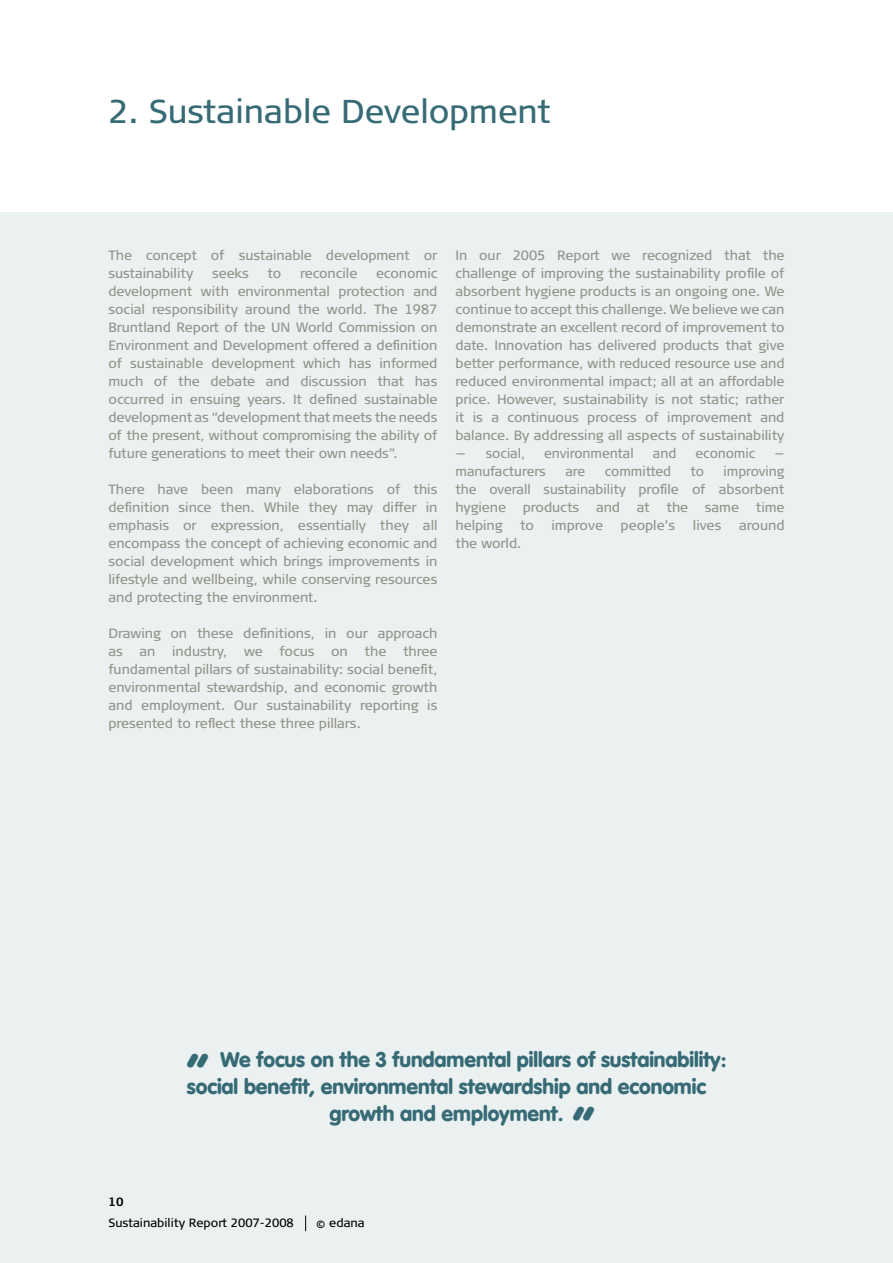
<style>
.page{position:relative;width:893px;height:1263px;background:#fff}
.page>*{position:absolute;margin:0;border:0;box-sizing:border-box;transform-origin:0 0}
.t1{font:900 45px "VAG Rounded";color:#366b76}
.t2{font:33px "Signa Column";color:#366b76}
.t3{font:900 21px "VAG Rounded";letter-spacing:-.005em;color:#366b76}
.t4{font:13.5px/18px "Signa Column";letter-spacing:-.005em;color:#939389;text-align:justify}
.t5{font:12px "Signa Column";color:#000}
.t6{font:700 12px "Signa Column";color:#000}
.s1{font-size:10.5px}
</style>
<div class="page">
<div style="left:0;top:213px;width:893px;height:1050px;background:#ebf0f1"></div>
<svg style="left:305px;top:1215px;width:1px;height:16px"></svg>
<h2 class="t2" style="left:108px;top:93px;width:444px">2. Sustainable Development</h2>
<p class="t4" style="left:108px;top:246px;width:331px">The concept of sustainable development or sustainability</p>
<p class="t4" style="left:108px;top:264px;width:331px;text-indent:268px">economic development with environmental protection and social responsibility around the world. The 1987<br>Bruntland Report of the UN World Commission on Environment and Development offered a definition of sustainable development which has informed much of the debate and discussion that has occurred in ensuing years. It defined sustainable development as “development that meets the needs of the present, without compromising the ability of future generations to meet their own needs”.</p>
<p class="t4" style="left:108px;top:480px;width:331px">There have been many elaborations of this definition since then. While they may differ in emphasis or expression, essentially they all encompass the concept of achieving economic and social development which brings improvements in lifestyle and wellbeing, while conserving resources and protecting the environment.</p>
<p class="t4" style="left:108px;top:624px;width:331px">Drawing on these definitions, in our approach as an industry, we focus on the three fundamental pillars of sustainability: social benefit, environmental stewardship, and economic growth and employment. Our sustainability reporting is presented to reflect these three pillars.</p>
<p class="t4" style="left:212px;top:264px;width:38px">seeks</p>
<p class="t4" style="left:268px;top:264px;width:15px">to</p>
<p class="t4" style="left:300px;top:264px;width:59px">reconcile</p>
<p class="t4" style="left:455px;top:246px;width:331px">In our 2005 Report we recognized that the challenge of improving the sustainability profile of absorbent hygiene products is an ongoing one. We continue to accept this challenge. We believe we can demonstrate an excellent record of improvement to date. Innovation has delivered products that give better performance, with reduced resource use and reduced environmental impact; all at an affordable price. However, sustainability is not static; rather it is a continuous process of improvement and balance. By addressing all aspects of sustainability</p>
<p class="t4" style="left:455px;top:444px;width:71px">— social,</p>
<p class="t4" style="left:544px;top:444px;width:91px">environmental</p>
<p class="t4" style="left:653px;top:444px;width:25px">and</p>
<p class="t4" style="left:696px;top:444px;width:61px">economic</p>
<p class="t4" style="left:774px;top:444px;width:12px">—</p>
<p class="t4" style="left:455px;top:462px;width:92px">manufacturers</p>
<p class="t4" style="left:565px;top:462px;width:21px">are</p>
<p class="t4" style="left:605px;top:462px;width:68px">committed</p>
<p class="t4" style="left:691px;top:462px;width:15px">to</p>
<p class="t4" style="left:455px;top:462px;width:331px;text-indent:268px">improving the overall sustainability profile of absorbent hygiene products and at the same time helping</p>
<p class="t4" style="left:520px;top:516px;width:15px">to</p>
<p class="t4" style="left:552px;top:516px;width:53px">improve</p>
<p class="t4" style="left:621px;top:516px;width:56px">people’s</p>
<p class="t4" style="left:693px;top:516px;width:30px">lives</p>
<p class="t4" style="left:739px;top:516px;width:47px">around</p>
<p class="t4" style="left:455px;top:534px;width:67px">the world.</p>
<p class="t6" style="left:108px;top:1194px;width:17px">10</p>
<h3 class="t3" style="left:220px;top:1047px;width:508px">We focus on the 3 fundamental pillars of sustainability:</h3>
<h3 class="t3" style="left:187px;top:1074px;width:521px">social benefit, environmental stewardship and economic</h3>
<h3 class="t3" style="left:329px;top:1101px;width:236px">growth and employment.</h3>
<h1 class="t1" style="left:187px;top:1043px;width:23px">“</h1>
<h1 class="t1" style="left:573px;top:1096px;width:23px">“</h1>
<p class="t5" style="left:108px;top:1216px;width:187px">Sustainability Report 2007-2008</p>
<p class="t5" style="left:316px;top:1216px;width:50px"><span class="s1">©</span> edana</p>
</div>
